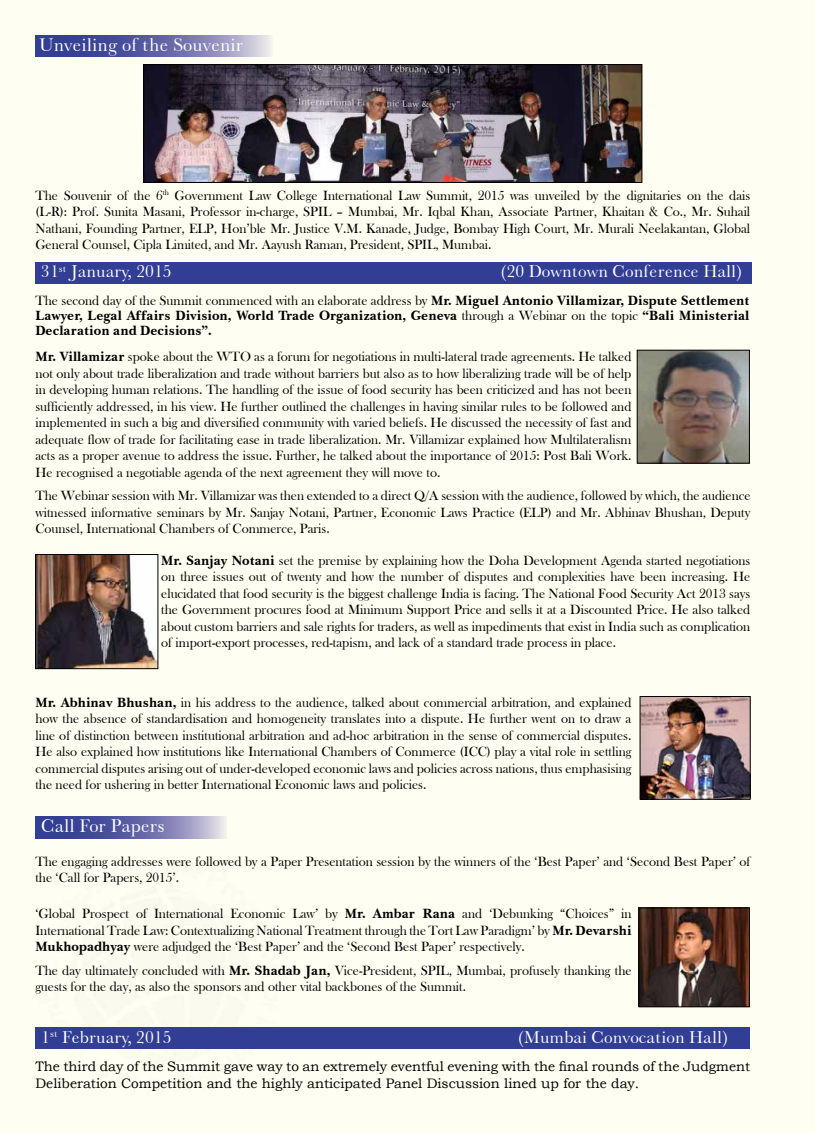
<style>
.page{position:relative;width:815px;height:1134px;background:#fffef2}
.page>*{position:absolute;margin:0;border:0;box-sizing:border-box;transform-origin:0 0}
.t1{font:18.75px "Baskerville No 2 BT";color:#fff}
.t2{font:17.5px "Baskerville No 2 BT";color:#fff}
.t3{font:13.75px/16.5px "Bask Old Face";color:#000;text-align:justify}
.t4{font:13.75px/16.5px "Bookman Old Style";color:#000}
.t5{font:700 13.75px/15px "Baskerville No 2 BT";color:#000}
.s1{font-family:"Baskerville No 2 BT";font-weight:700}
.s2{font-family:"Bask Old Face";font-weight:400}
</style>
<div class="page">
<img style="left:35px;top:1048px;width:245px;height:1px">
<img style="left:639px;top:352px;width:109px;height:109px">
<div style="left:637px;top:350px;width:113px;height:113px;border:1px solid #000"></div>
<img style="left:37px;top:556px;width:119px;height:111px">
<div style="left:35px;top:554px;width:123px;height:115px;border:1px solid #000"></div>
<div style="left:35px;top:1027px;width:715px;height:21px;background:#313e94"></div>
<svg style="left:35px;top:816px;width:191px;height:22px;background:#6b6fac"></svg>
<img style="left:641px;top:910px;width:106px;height:95px">
<div style="left:639px;top:908px;width:110px;height:99px;border:1px solid #000"></div>
<svg style="left:36px;top:35px;width:235px;height:22px;background:#6b6fac"></svg>
<img style="left:145px;top:66px;width:495px;height:115px">
<div style="left:143px;top:64px;width:499px;height:119px;border:1px solid #000"></div>
<img style="left:642px;top:698px;width:106px;height:99px">
<div style="left:640px;top:696px;width:110px;height:103px;border:1px solid #000"></div>
<div style="left:35px;top:262px;width:717px;height:22px;background:#313e94"></div>
<h1 class="t1" style="left:39px;top:33px;width:206px">Unveiling of the Souvenir</h1>
<p class="t3" style="left:35px;top:187px;width:716px">The Souvenir of the 6<sup>th</sup> Government Law College International Law Summit, 2015 was unveiled by the dignitaries on the dais (L-R): Prof. Sunita Masani, Professor in-charge, SPIL – Mumbai, Mr. Iqbal Khan, Associate Partner, Khaitan &amp; Co., Mr. Suhail Nathani, Founding Partner, ELP, Hon’ble Mr. Justice V.M. Kanade, Judge, Bombay High Court, Mr. Murali Neelakantan, Global General Counsel, Cipla Limited, and Mr. Aayush Raman, President, SPIL, Mumbai.</p>
<p class="t2" style="left:41px;top:261px;width:132px">31<sup>st</sup> January, 2015</p>
<p class="t2" style="left:500px;top:261px;width:244px">(20 Downtown Conference Hall)</p>
<p class="t3" style="left:35px;top:293px;width:715px">The second day of the Summit commenced with an elaborate address by <span class="s1">Mr. Miguel Antonio Villamizar, Dispute Settlement</span></p>
<p class="t5" style="left:35px;top:308px;width:715px">Lawyer, Legal Affairs Division, World Trade Organization, Geneva <span class="s2">through a Webinar on the topic</span> “Bali Ministerial<br>Declaration and Decisions”.</p>
<p class="t3" style="left:35px;top:349px;width:598px"><span class="s1">Mr. Villamizar</span> spoke about the WTO as a forum for negotiations in multi-lateral trade agreements. He talked not only about trade liberalization and trade without barriers but also as to how liberalizing trade will be of help in developing human relations. The handling of the issue of food security has been criticized and has not been sufficiently addressed, in his view. He further outlined the challenges in having similar rules to be followed and implemented in such a big and diversified community with varied beliefs. He discussed the necessity of fast and adequate flow of trade for facilitating ease in trade liberalization. Mr. Villamizar explained how Multilateralism acts as a proper avenue to address the issue. Further, he talked about the importance of 2015: Post Bali Work.<br>He recognised a negotiable agenda of the next agreement they will move to.</p>
<p class="t3" style="left:35px;top:488px;width:717px">The Webinar session with Mr. Villamizar was then extended to a direct Q/A session with the audience, followed by which, the audience witnessed informative seminars by Mr. Sanjay Notani, Partner, Economic Laws Practice (ELP) and Mr. Abhinav Bhushan, Deputy Counsel, International Chambers of Commerce, Paris.</p>
<p class="t3" style="left:161px;top:552px;width:591px"><span class="s1">Mr. Sanjay Notani</span> set the premise by explaining how the Doha Development Agenda started negotiations on three issues out of twenty and how the number of disputes and complexities have been increasing. He elucidated that food security is the biggest challenge India is facing. The National Food Security Act 2013 says the Government procures food at Minimum Support Price and sells it at a Discounted Price. He also talked about custom barriers and sale rights for traders, as well as impediments that exist in India such as complication of import-export processes, red-tapism, and lack of a standard trade process in place.</p>
<p class="t3" style="left:35px;top:694px;width:598px"><span class="s1">Mr. Abhinav Bhushan,</span> in his address to the audience, talked about commercial arbitration, and explained how the absence of standardisation and homogeneity translates into a dispute. He further went on to draw a line of distinction between institutional arbitration and ad-hoc arbitration in the sense of commercial disputes.<br>He also explained how institutions like International Chambers of Commerce (ICC) play a vital role in settling commercial disputes arising out of under-developed economic laws and policies across nations, thus emphasising the need for ushering in better International Economic laws and policies.</p>
<h1 class="t1" style="left:41px;top:814px;width:125px">Call For Papers</h1>
<p class="t3" style="left:35px;top:853px;width:717px">The engaging addresses were followed by a Paper Presentation session by the winners of the ‘Best Paper’ and ‘Second Best Paper’ of the ‘Call for Papers, 2015’.</p>
<p class="t3" style="left:35px;top:906px;width:598px">‘Global Prospect of International Economic Law’ by <span class="s1">Mr. Ambar Rana</span> and ‘Debunking “Choices” in International Trade Law: Contextualizing National Treatment through the Tort Law Paradigm’ by <span class="s1">Mr. Devarshi Mukhopadhyay</span> were adjudged the ‘Best Paper’ and the ‘Second Best Paper’ respectively.</p>
<p class="t3" style="left:35px;top:962px;width:598px">The day ultimately concluded with <span class="s1">Mr. Shadab Jan,</span> Vice-President, SPIL, Mumbai, profusely thanking the guests for the day, as also the sponsors and other vital backbones of the Summit.</p>
<p class="t2" style="left:41px;top:1026px;width:132px">1<sup>st</sup> February, 2015</p>
<p class="t2" style="left:518px;top:1026px;width:213px">(Mumbai Convocation Hall)</p>
<p class="t4" style="left:35px;top:1058px;width:716px">The third day of the Summit gave way to an extremely eventful evening with the final rounds of the Judgment<br>Deliberation Competition and the highly anticipated Panel Discussion lined up for the day.</p>
</div>
